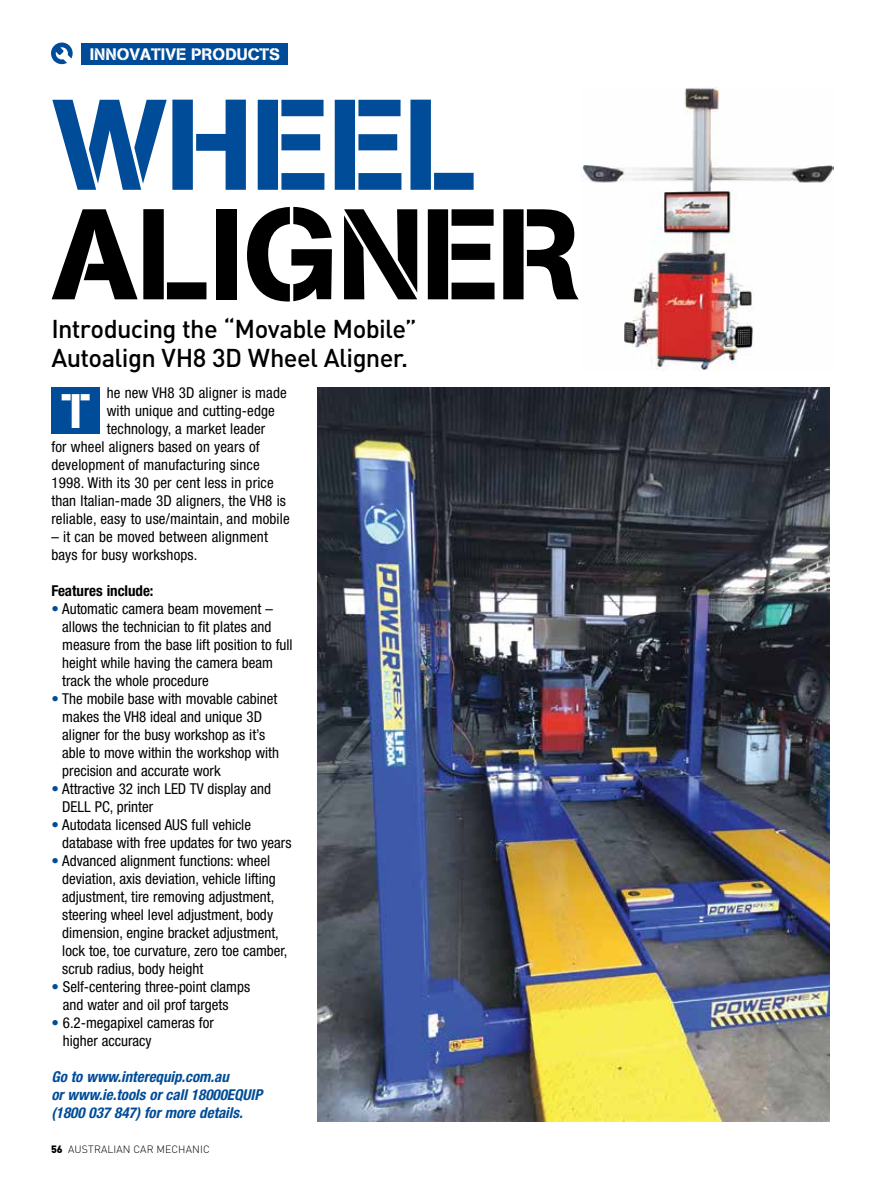
<style>
.page{position:relative;width:893px;height:1178px;background:#fff}
.page>*{position:absolute;margin:0;border:0;box-sizing:border-box;transform-origin:0 0}
.t1{font:127.5px "AG Book Stencil";letter-spacing:-.01em;color:#000}
.t2{font:127.5px "AG Book Stencil";letter-spacing:-.01em;color:#004c98}
.t3{font:48px "AG Book Stencil";color:#fff}
.t4{font:500 25.5px "DIN Pro";letter-spacing:-.025em;color:#000}
.t5{font:16.5px "AG Book Stencil";color:#fff}
.t6{font:condensed 15px/18px "Helvetica Neue LT Std";color:#000}
.t7{font:italic 700 condensed 15px/18px "Helvetica Neue LT Std";color:#004c98}
.t8{font:700 condensed 15px "Helvetica Neue LT Std";color:#000}
.t9{font:300 10.5px "DIN Pro";letter-spacing:.01em;color:#000}
.s1{color:#004c98}
.s2{font-weight:900}
</style>
<div class="page">
<svg style="left:51px;top:43px;width:22px;height:21px"></svg>
<div style="left:81px;top:43px;width:207px;height:22px;background:#004c98"></div>
<div style="left:51px;top:388px;width:49px;height:46px;background:#004c98"></div>
<img style="left:317px;top:388px;width:512px;height:733px">
<img style="left:581px;top:87px;width:253px;height:283px">
<p class="t5" style="left:90px;top:44px;width:192px">INNOVATIVE PRODUCTS</p>
<h1 class="t2" style="left:52px;top:69px;width:424px">WHEEL</h1>
<h1 class="t1" style="left:52px;top:178px;width:530px">ALIGNER</h1>
<h3 class="t4" style="left:51px;top:312px;width:367px">Introducing the “Movable Mobile”</h3>
<h3 class="t4" style="left:51px;top:340px;width:358px">Autoalign VH8 3D Wheel Aligner.</h3>
<p class="t6" style="left:107px;top:384px;width:182px">he new VH8 3D aligner is made</p>
<p class="t6" style="left:107px;top:402px;width:170px">with unique and cutting-edge</p>
<p class="t6" style="left:107px;top:420px;width:160px">technology, a market leader</p>
<p class="t6" style="left:51px;top:438px;width:210px">for wheel aligners based on years of</p>
<p class="t6" style="left:51px;top:456px;width:210px">development of manufacturing since</p>
<p class="t6" style="left:51px;top:474px;width:224px">1998. With its 30 per cent less in price</p>
<p class="t6" style="left:51px;top:492px;width:236px">than Italian-made 3D aligners, the VH8 is</p>
<p class="t6" style="left:51px;top:510px;width:240px">reliable, easy to use/maintain, and mobile</p>
<p class="t6" style="left:51px;top:528px;width:218px">– it can be moved between alignment bays for busy workshops.</p>
<p class="t8" style="left:51px;top:582px;width:104px">Features include:</p>
<p class="t6" style="left:62px;top:600px;width:232px;text-indent:-11px"><span class="s1">•</span> Automatic camera beam movement – allows the technician to fit plates and measure from the base lift position to full height while having the camera beam track the whole procedure</p>
<p class="t6" style="left:62px;top:690px;width:218px;text-indent:-11px"><span class="s1">•</span> The mobile base with movable cabinet makes the VH8 ideal and unique 3D aligner for the busy workshop as it’s able to move within the workshop with precision and accurate work</p>
<p class="t6" style="left:62px;top:780px;width:210px;text-indent:-11px"><span class="s1">•</span> Attractive 32 inch LED TV display and<br>DELL PC, printer</p>
<p class="t6" style="left:62px;top:816px;width:231px;text-indent:-11px"><span class="s1">•</span> Autodata licensed AUS full vehicle database with free updates for two years</p>
<p class="t6" style="left:62px;top:852px;width:227px;text-indent:-11px"><span class="s1">•</span> Advanced alignment functions: wheel deviation, axis deviation, vehicle lifting adjustment, tire removing adjustment, steering wheel level adjustment, body dimension, engine bracket adjustment, lock toe, toe curvature, zero toe camber, scrub radius, body height</p>
<p class="t6" style="left:63px;top:978px;width:189px;text-indent:-11px"><span class="s1">•</span> Self-centering three-point clamps and water and oil prof targets</p>
<p class="t6" style="left:63px;top:1014px;width:152px;text-indent:-11px"><span class="s1">•</span> 6.2-megapixel cameras for higher accuracy</p>
<p class="t7" style="left:51px;top:1068px;width:212px">Go to www.interequip.com.au<br>or www.ie.tools or call 18000EQUIP (1800 037 847) for more details.</p>
<h2 class="t3" style="left:62px;top:382px;width:29px">T</h2>
<p class="t9" style="left:51px;top:1141px;width:160px"><span class="s2">56</span> AUSTRALIAN CAR MECHANIC</p>
</div>
